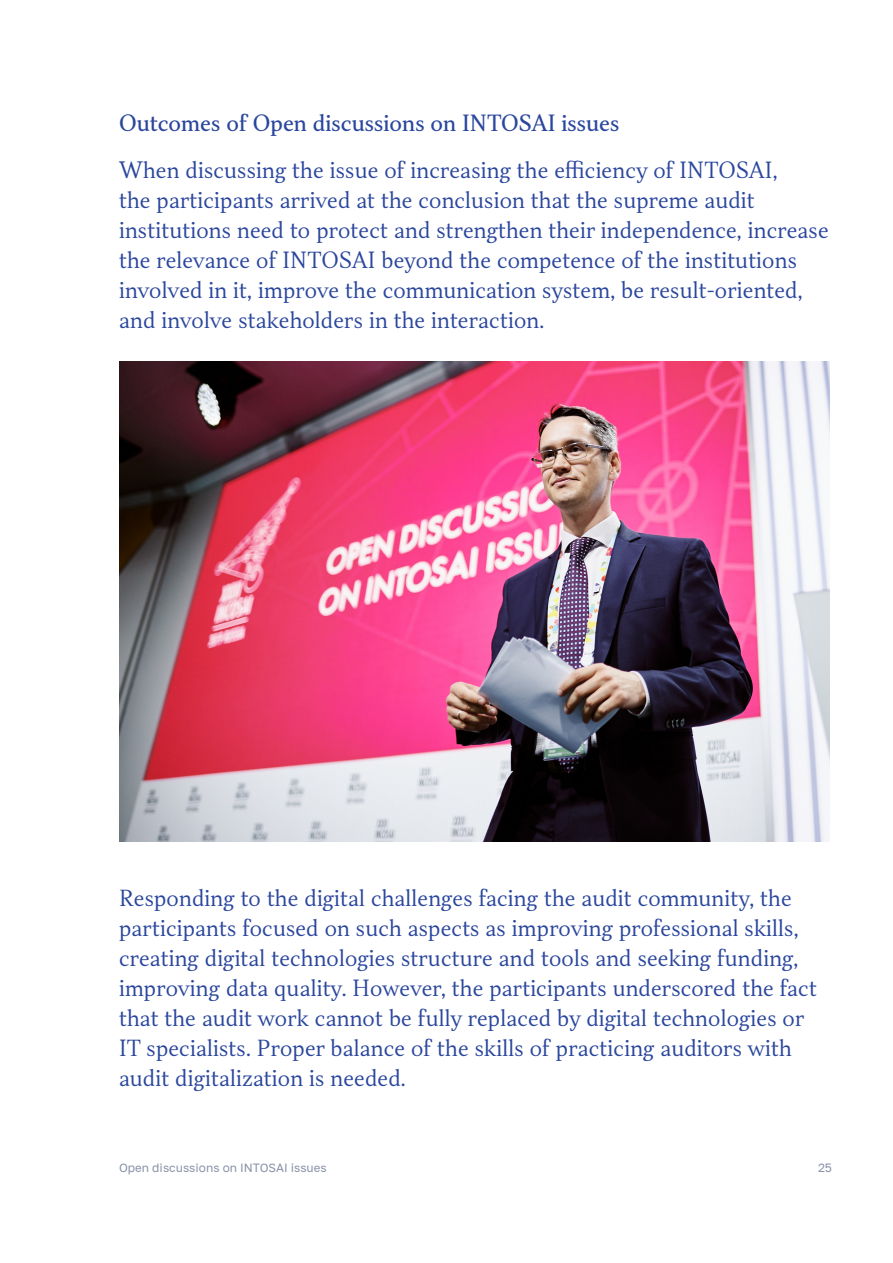
<style>
.page{position:relative;width:893px;height:1263px;background:#fff}
.page>*{position:absolute;margin:0;border:0;box-sizing:border-box;transform-origin:0 0}
.список{font:300 21px/30px "TT Jenevers";letter-spacing:.01em;color:#2a469d}
.список-2{font:21px "TT Jenevers";color:#2a469d}
.t1{font:12px "PT Russia Text";color:#8992a9}
</style>
<div class="page">
<img style="left:119px;top:361px;width:710px;height:480px">
<p class="список-2" style="left:119px;top:109px;width:502px">Outcomes of Open discussions on INTOSAI issues</p>
<p class="список" style="left:119px;top:155px;width:711px">When discussing the issue of increasing the efficiency of INTOSAI,<br>the participants arrived at the conclusion that the supreme audit institutions need to protect and strengthen their independence, increase the relevance of INTOSAI beyond the competence of the institutions involved in it, improve the communication system, be result-oriented, and involve stakeholders in the interaction.</p>
<p class="список" style="left:119px;top:883px;width:699px">Responding to the digital challenges facing the audit community, the participants focused on such aspects as improving professional skills, creating digital technologies structure and tools and seeking funding, improving data quality. However, the participants underscored the fact that the audit work cannot be fully replaced by digital technologies or IT specialists. Proper balance of the skills of practicing auditors with audit digitalization is needed.</p>
<p class="t1" style="left:119px;top:1161px;width:209px">Open discussions on INTOSAI issues</p>
<p class="t1" style="left:818px;top:1161px;width:15px">25</p>
</div>
